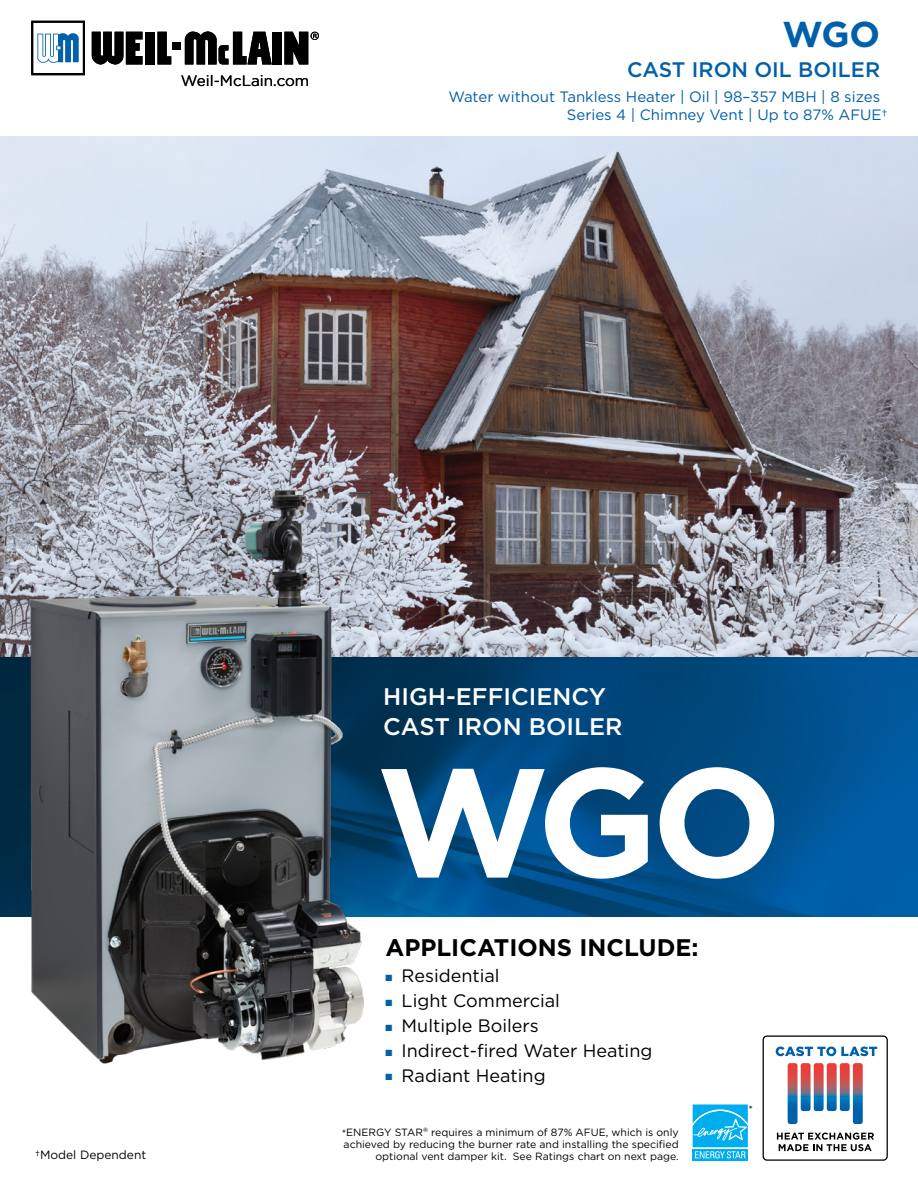
<style>
.page{position:relative;width:918px;height:1188px;background:#fff}
.page>*{position:absolute;margin:0;border:0;box-sizing:border-box;transform-origin:0 0}
.t1{font:700 154.05px "Gotham";color:#fff}
.t2{font:700 36px "Gotham";color:#0060a9}
.t3{font:500 24px/30px "Gotham";color:#fff}
.t4{font:700 24px "Gotham";color:#000}
.t5{font:500 21px "Gotham";color:#0060a9}
.t6{font:18px "Gotham";color:#000}
.t7{font:15.15px "Gotham";color:#000}
.t8{font:15px/18px "Gotham";color:#0060a9}
.t9{font:12px "Gotham";color:#000}
.t10{font:10.5px/12px "Gotham";color:#000;text-align:right}
.s1{color:#0060a9}
</style>
<div class="page">
<svg style="left:31px;top:21px;width:54px;height:54px"></svg>
<svg style="left:92px;top:32px;width:51px;height:32px;background:#2e2e2e"></svg>
<div style="left:145px;top:32px;width:10px;height:32px;background:#000"></div>
<div style="left:273px;top:32px;width:9px;height:32px;background:#000"></div>
<div style="left:172px;top:42px;width:9px;height:8px;background:#000"></div>
<svg style="left:157px;top:32px;width:14px;height:32px"></svg>
<svg style="left:185px;top:31px;width:87px;height:33px"></svg>
<svg style="left:284px;top:32px;width:35px;height:32px"></svg>
<svg style="left:763px;top:1035px;width:125px;height:126px"></svg>
<img style="left:0;top:136px;width:918px;height:522px">
<img style="left:411px;top:658px;width:507px;height:259px">
<img style="left:0;top:459px;width:411px;height:605px">
<svg style="left:692px;top:1104px;width:1px;height:57px"></svg>
<svg style="left:693px;top:1158px;width:55px;height:3px"></svg>
<svg style="left:693px;top:1104px;width:55px;height:54px;background:#30bdf1"></svg>
<h3 class="t7" style="left:181px;top:71px;width:130px">Weil-McLain.com</h3>
<h2 class="t2" style="left:782px;top:10px;width:99px">WGO</h2>
<h3 class="t5" style="left:627px;top:56px;width:255px">CAST IRON OIL BOILER</h3>
<h3 class="t8" style="left:567px;top:87px;width:322px;text-indent:-118px">Water without Tankless Heater | Oil | 98–357 MBH | 8 sizes<br>Series 4 | Chimney Vent | Up to 87% AFUE†</h3>
<p class="t9" style="left:35px;top:1147px;width:113px">†Model Dependent</p>
<h3 class="t3" style="left:383px;top:681px;width:241px">HIGH-EFFICIENCY<br>CAST IRON BOILER</h3>
<h1 class="t1" style="left:376px;top:720px;width:407px">WGO</h1>
<h3 class="t4" style="left:385px;top:932px;width:315px">APPLICATIONS INCLUDE:</h3>
<h3 class="t6" style="left:385px;top:964px;width:116px"><span class="s1">■</span> Residential</h3>
<h3 class="t6" style="left:385px;top:989px;width:176px"><span class="s1">■</span> Light Commercial</h3>
<h3 class="t6" style="left:385px;top:1014px;width:155px"><span class="s1">■</span> Multiple Boilers</h3>
<h3 class="t6" style="left:385px;top:1039px;width:268px"><span class="s1">■</span> Indirect-fired Water Heating</h3>
<h3 class="t6" style="left:385px;top:1064px;width:162px"><span class="s1">■</span> Radiant Heating</h3>
<p class="t10" style="left:342px;top:1126px;width:339px">*ENERGY STAR<sup>®</sup> requires a minimum of 87% AFUE, which is only achieved by reducing the burner rate and installing the specified optional vent damper kit. See Ratings chart on next page.</p>
<p class="t10" style="left:748px;top:1103px;width:6px">*</p>
</div>
